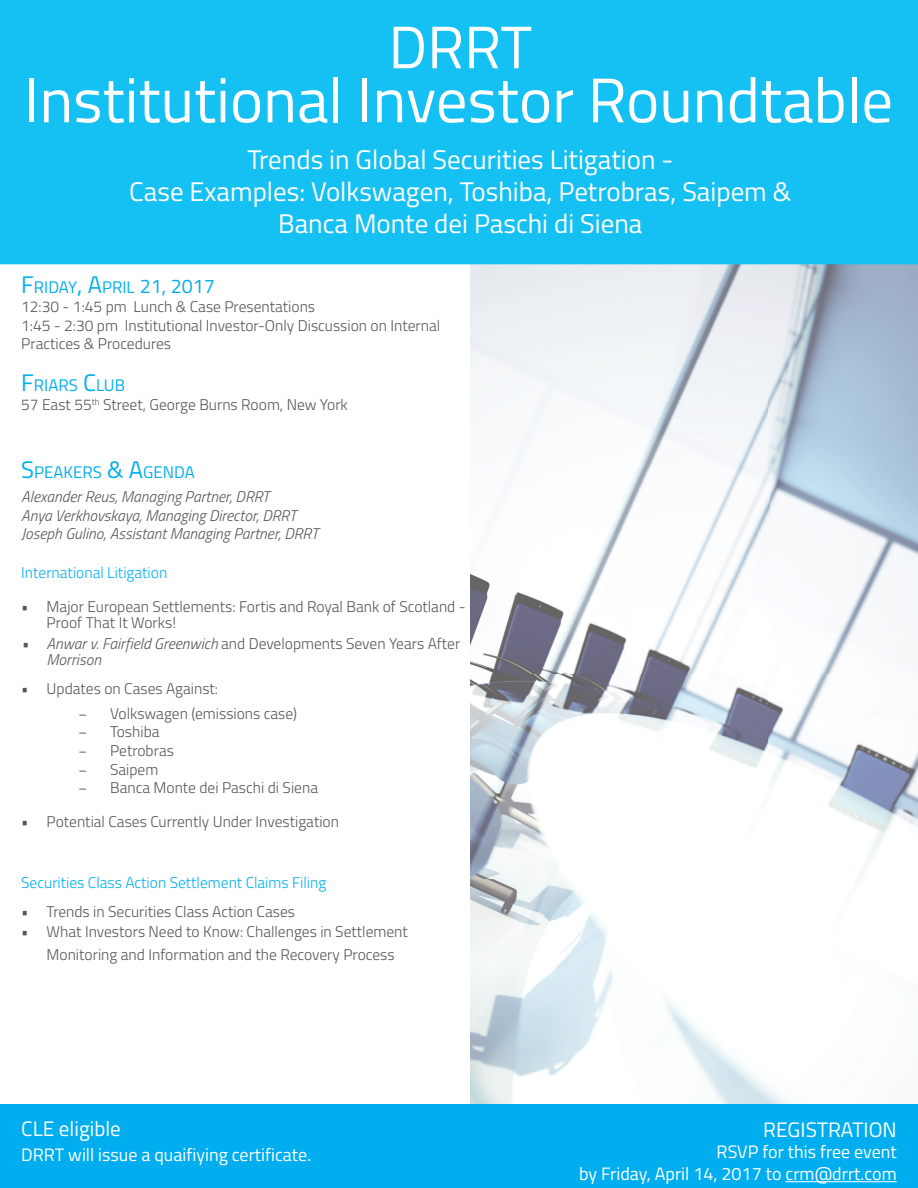
<style>
.page{position:relative;width:918px;height:1188px;background:#fff}
.page>*{position:absolute;margin:0;border:0;box-sizing:border-box;transform-origin:0 0}
.t1{font:63px "Titillium";color:#fff}
.t2{font:60px "Titillium";color:#fff}
.t3{font:27px/32.4px "Titillium";color:#fff;text-align:center}
.t4{font:21px "Titillium";color:#fff}
.t5{font:18px/21.6px "Titillium";color:#fff;text-align:right}
.t6{font:16.8px "Titillium";color:#00aeef}
.t7{font:300 15.45px/18.6px "Titillium";color:#545557}
.t8{font:italic 300 15.45px/18.6px "Titillium";color:#545557}
.t9{font:300 15.45px "Titillium";color:#00aeef}
.s1{font-size:24px}
.s2{font-size:19.8px}
.s3{font-style:normal}
</style>
<div class="page">
<img style="left:471px;top:265px;width:447px;height:840px">
<div style="left:0;top:0;width:918px;height:264px;background:#15c0f2"></div>
<img style="left:471px;top:264px;width:447px;height:1px">
<div style="left:0;top:1105px;width:918px;height:83px;background:#00aeef"></div>
<hr style="left:786px;top:1181px;width:111px;height:1px;background:#fff">
<h2 class="t2" style="left:389px;top:3px;width:145px">DRRT</h2>
<h1 class="t1" style="left:24px;top:54px;width:871px">Institutional Investor Roundtable</h1>
<h3 class="t3" style="left:129px;top:142px;width:664px">Trends in Global Securities Litigation -<br>Case Examples: Volkswagen, Toshiba, Petrobras, Saipem &amp;<br>Banca Monte dei Paschi di Siena</h3>
<p class="t6" style="left:21px;top:275px;width:195px"><span class="s1">F</span>RIDAY<span class="s1">, A</span>PRIL <span class="s2">21, 2017</span></p>
<p class="t7" style="left:21px;top:297px;width:421px">12:30 - 1:45 pm Lunch &amp; Case Presentations<br>1:45 - 2:30 pm Institutional Investor-Only Discussion on Internal<br>Practices &amp; Procedures</p>
<p class="t6" style="left:21px;top:373px;width:105px"><span class="s1">F</span>RIARS <span class="s1">C</span>LUB</p>
<p class="t7" style="left:21px;top:395px;width:328px">57 East 55<sup>th</sup> Street, George Burns Room, New York</p>
<p class="t6" style="left:21px;top:460px;width:175px"><span class="s1">S</span>PEAKERS <span class="s1">&amp; A</span>GENDA</p>
<p class="t8" style="left:21px;top:487px;width:299px">Alexander Reus, Managing Partner, DRRT<br>Anya Verkhovskaya, Managing Director, DRRT<br>Joseph Gulino, Assistant Managing Partner, DRRT</p>
<p class="t9" style="left:21px;top:561px;width:148px">International Litigation</p>
<p class="t7" style="left:47px;top:598px;width:421px;line-height:15.5px;text-indent:-25px">• Major European Settlements: Fortis and Royal Bank of Scotland -<br>Proof That It Works!</p>
<p class="t8" style="left:47px;top:636px;width:415px;line-height:15.5px;text-indent:-25px">• Anwar v. Fairfield Greenwich <span class="s3">and Developments Seven Years After<br></span>Morrison</p>
<p class="t7" style="left:78px;top:675px;width:141px;line-height:25px;text-indent:-57px">• Updates on Cases Against: −</p>
<p class="t7" style="left:110px;top:703px;width:189px">Volkswagen (emissions case)</p>
<p class="t7" style="left:78px;top:722px;width:10px">−</p>
<p class="t7" style="left:110px;top:722px;width:51px">Toshiba</p>
<p class="t7" style="left:78px;top:741px;width:10px">−</p>
<p class="t7" style="left:110px;top:741px;width:65px">Petrobras</p>
<p class="t7" style="left:78px;top:759px;width:10px">−</p>
<p class="t7" style="left:110px;top:759px;width:50px">Saipem</p>
<p class="t7" style="left:78px;top:778px;width:10px">−</p>
<p class="t7" style="left:110px;top:778px;width:209px">Banca Monte dei Paschi di Siena</p>
<p class="t7" style="left:21px;top:812px;width:319px">• Potential Cases Currently Under Investigation</p>
<p class="t9" style="left:21px;top:871px;width:307px">Securities Class Action Settlement Claims Filing</p>
<p class="t7" style="left:21px;top:901px;width:275px">• Trends in Securities Class Action Cases</p>
<p class="t7" style="left:47px;top:920px;width:363px;line-height:22.6px;text-indent:-25px">• What Investors Need to Know: Challenges in Settlement<br>Monitoring and Information and the Recovery Process</p>
<h3 class="t4" style="left:21px;top:1113px;width:101px">CLE eligible</h3>
<p class="t5" style="left:21px;top:1143px;width:292px">DRRT will issue a quaifiying certificate.</p>
<h3 class="t4" style="left:763px;top:1114px;width:135px">REGISTRATION</h3>
<p class="t5" style="left:579px;top:1140px;width:319px">RSVP for this free event<br>by Friday, April 14, 2017 to crm@drrt.com</p>
</div>
